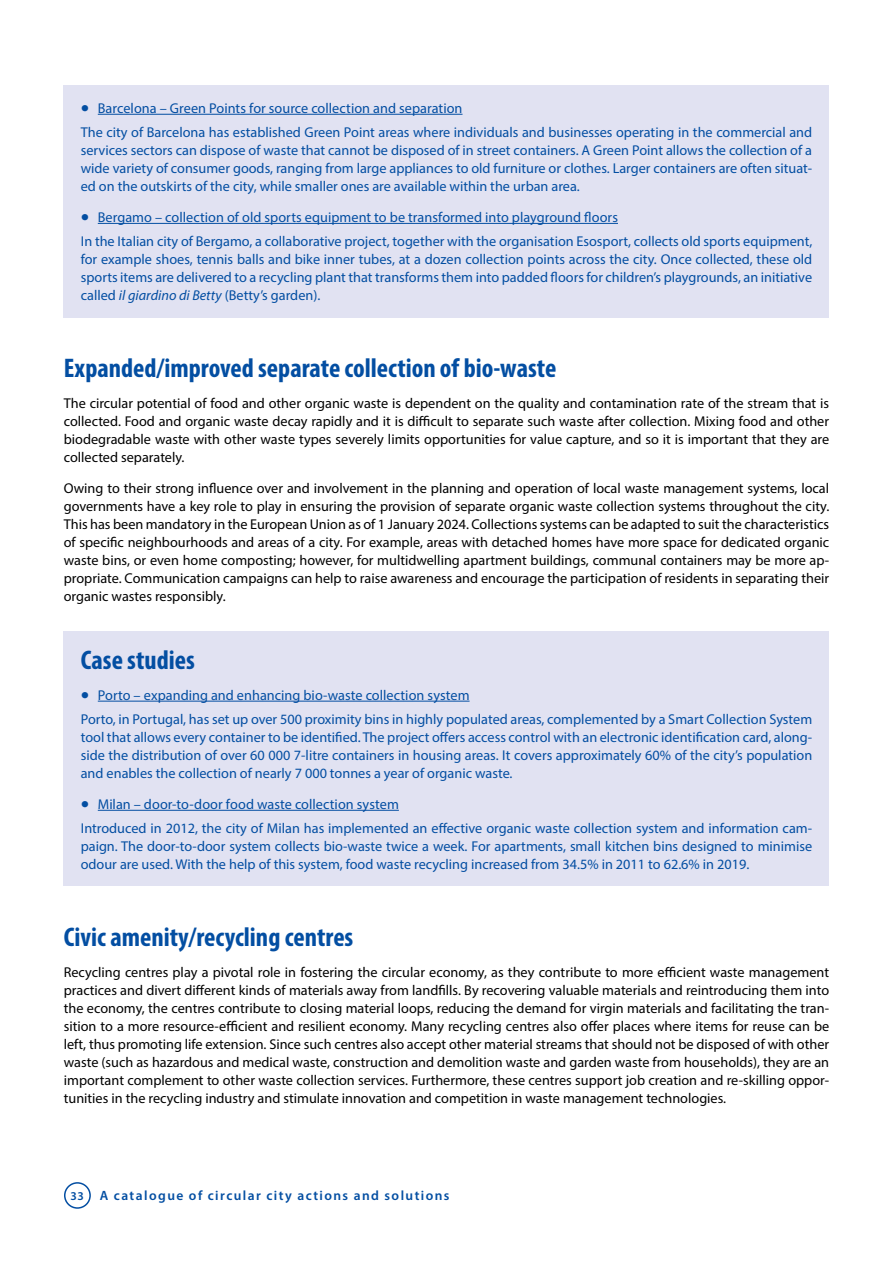
<style>
.page{position:relative;width:893px;height:1263px;background:#fff}
.page>*{position:absolute;margin:0;border:0;box-sizing:border-box;transform-origin:0 0}
.t1{font:700 condensed 27px "Myriad Pro";color:#034ea2}
.t2{font:14.25px/18px "Myriad Pro";color:#000;text-align:justify}
.t3{font:14.25px/18px "Myriad Pro";color:#034ea2}
.t4{font:600 13.5px "Myriad Pro";letter-spacing:.105em;color:#034ea2}
.s1{font-size:30px}
.s2{font-style:italic}
.s3{font-size:12px}
</style>
<div class="page">
<div style="left:64px;top:85px;width:765px;height:232px;background:#e1e2f2"></div>
<hr style="left:98px;top:114px;width:364px;height:1px;background:#034ea2">
<hr style="left:98px;top:223px;width:520px;height:1px;background:#034ea2">
<div style="left:64px;top:632px;width:765px;height:254px;background:#e1e2f2"></div>
<hr style="left:98px;top:701px;width:372px;height:1px;background:#034ea2">
<hr style="left:98px;top:810px;width:301px;height:1px;background:#034ea2">
<div style="left:64px;top:1182px;width:27px;height:27px;border:2px solid #034ea2;border-radius:50%"></div>
<p class="t3" style="left:81px;top:96px;width:733px;line-height:24.5px"><span class="s1">•</span> Barcelona – Green Points for source collection and separation<br>The city of Barcelona has established Green Point areas where individuals and businesses operating in the commercial and</p>
<p class="t3" style="left:81px;top:141px;width:733px;text-align:justify">services sectors can dispose of waste that cannot be disposed of in street containers. A Green Point allows the collection of a wide variety of consumer goods, ranging from large appliances to old furniture or clothes. Larger containers are often situat&shy;ed on the outskirts of the city, while smaller ones are available within the urban area.</p>
<p class="t3" style="left:81px;top:205px;width:733px;line-height:24.5px"><span class="s1">•</span> Bergamo – collection of old sports equipment to be transformed into playground floors<br>In the Italian city of Bergamo, a collaborative project, together with the organisation Esosport, collects old sports equipment,</p>
<p class="t3" style="left:81px;top:250px;width:733px;text-align:justify">for example shoes, tennis balls and bike inner tubes, at a dozen collection points across the city. Once collected, these old sports items are delivered to a recycling plant that transforms them into padded floors for children’s playgrounds, an initiative called <span class="s2">il giardino di Betty</span> (Betty’s garden).</p>
<h1 class="t1" style="left:64px;top:351px;width:494px">Expanded/improved separate collection of bio-waste</h1>
<p class="t2" style="left:64px;top:394px;width:767px">The circular potential of food and other organic waste is dependent on the quality and contamination rate of the stream that is collected. Food and organic waste decay rapidly and it is difficult to separate such waste after collection. Mixing food and other biodegradable waste with other waste types severely limits opportunities for value capture, and so it is important that they are collected separately.</p>
<p class="t2" style="left:64px;top:479px;width:767px">Owing to their strong influence over and involvement in the planning and operation of local waste management systems, local governments have a key role to play in ensuring the provision of separate organic waste collection systems throughout the city.<br>This has been mandatory in the European Union as of 1 January 2024. Collections systems can be adapted to suit the characteristics of specific neighbourhoods and areas of a city. For example, areas with detached homes have more space for dedicated organic waste bins, or even home composting; however, for multidwelling apartment buildings, communal containers may be more ap&shy;propriate. Communication campaigns can help to raise awareness and encourage the participation of residents in separating their organic wastes responsibly.</p>
<h1 class="t1" style="left:81px;top:643px;width:116px">Case studies</h1>
<p class="t3" style="left:81px;top:682px;width:733px;line-height:24.5px"><span class="s1">•</span> Porto – expanding and enhancing bio-waste collection system<br>Porto, in Portugal, has set up over 500 proximity bins in highly populated areas, complemented by a Smart Collection System</p>
<p class="t3" style="left:81px;top:728px;width:733px;text-align:justify">tool that allows every container to be identified. The project offers access control with an electronic identification card, along&shy;side the distribution of over 60 000 7-litre containers in housing areas. It covers approximately 60% of the city’s population and enables the collection of nearly 7 000 tonnes a year of organic waste.</p>
<p class="t3" style="left:81px;top:791px;width:733px;line-height:24.5px"><span class="s1">•</span> Milan – door-to-door food waste collection system<br>Introduced in 2012, the city of Milan has implemented an effective organic waste collection system and information cam-</p>
<p class="t3" style="left:81px;top:837px;width:733px">paign. The door-to-door system collects bio-waste twice a week. For apartments, small kitchen bins designed to minimise odour are used. With the help of this system, food waste recycling increased from 34.5% in 2011 to 62.6% in 2019.</p>
<h1 class="t1" style="left:64px;top:920px;width:291px">Civic amenity/recycling centres</h1>
<p class="t2" style="left:64px;top:963px;width:767px">Recycling centres play a pivotal role in fostering the circular economy, as they contribute to more efficient waste management practices and divert different kinds of materials away from landfills. By recovering valuable materials and reintroducing them into the economy, the centres contribute to closing material loops, reducing the demand for virgin materials and facilitating the tran&shy;sition to a more resource-efficient and resilient economy. Many recycling centres also offer places where items for reuse can be left, thus promoting life extension. Since such centres also accept other material streams that should not be disposed of with other waste (such as hazardous and medical waste, construction and demolition waste and garden waste from households), they are an important complement to other waste collection services. Furthermore, these centres support job creation and re-skilling oppor&shy;tunities in the recycling industry and stimulate innovation and competition in waste management technologies.</p>
<p class="t4" style="left:70px;top:1187px;width:381px"><span class="s3">33</span> A catalogue of circular city actions and solutions</p>
</div>
